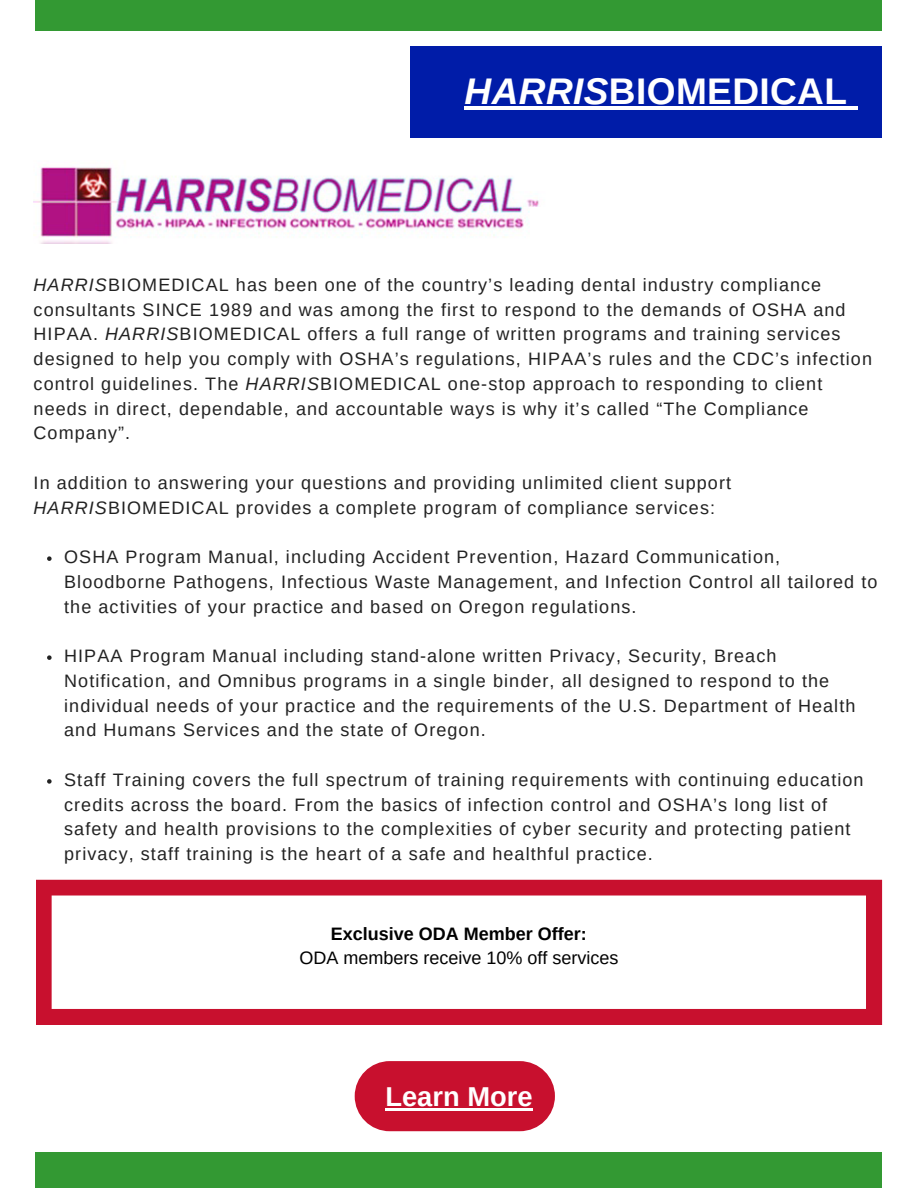
<style>
.page{position:relative;width:918px;height:1188px;background:#fff}
.page>*{position:absolute;margin:0;border:0;box-sizing:border-box;transform-origin:0 0}
.t1{font:700 37.05px "Arimo";letter-spacing:.01em;color:#fff}
.t2{font:700 27.3px "Arimo";color:#fff}
.t3{font:18px/24.8px "Arimo";letter-spacing:.06em;color:#222}
.t4{font:18px "Arimo";color:#000}
.t5{font:700 18px "Arimo";color:#000}
.s1{font-style:italic}
</style>
<div class="page">
<div style="left:36px;top:1153px;width:846px;height:35px;background:#393"></div>
<div style="left:36px;top:0;width:846px;height:31px;background:#393"></div>
<div style="left:411px;top:46px;width:471px;height:92px;background:#001ca8"></div>
<div style="left:355px;top:1061px;width:200px;height:70px;background:#c8102e;border-radius:35px"></div>
<svg style="left:36px;top:880px;width:846px;height:145px"></svg>
<img style="left:34px;top:166px;width:505px;height:77px">
<svg style="left:47px;top:556px;width:5px;height:5px"></svg>
<svg style="left:47px;top:655px;width:5px;height:5px"></svg>
<svg style="left:47px;top:779px;width:5px;height:5px"></svg>
<hr style="left:465px;top:106px;width:144px;height:4px;background:#fff">
<hr style="left:609px;top:106px;width:238px;height:4px;background:#fff">
<hr style="left:847px;top:106px;width:11px;height:4px;background:#fff">
<hr style="left:385px;top:1108px;width:148px;height:2px;background:#fff">
<p class="t1" style="left:465px;top:71px;width:384px"><span class="s1">HARRIS</span>BIOMEDICAL</p>
<p class="t3" style="left:34px;top:272px;width:840px"><span class="s1">HARRIS</span>BIOMEDICAL has been one of the country’s leading dental industry compliance consultants SINCE 1989 and was among the first to respond to the demands of OSHA and HIPAA. <span class="s1">HARRIS</span>BIOMEDICAL offers a full range of written programs and training services designed to help you comply with OSHA’s regulations, HIPAA’s rules and the CDC’s infection control guidelines. The <span class="s1">HARRIS</span>BIOMEDICAL one-stop approach to responding to client needs in direct, dependable, and accountable ways is why it’s called “The Compliance Company”.</p>
<p class="t3" style="left:34px;top:470px;width:699px">In addition to answering your questions and providing unlimited client support<br><span class="s1">HARRIS</span>BIOMEDICAL provides a complete program of compliance services:</p>
<p class="t3" style="left:64px;top:545px;width:815px">OSHA Program Manual, including Accident Prevention, Hazard Communication,<br>Bloodborne Pathogens, Infectious Waste Management, and Infection Control all tailored to the activities of your practice and based on Oregon regulations.</p>
<p class="t3" style="left:64px;top:644px;width:793px">HIPAA Program Manual including stand-alone written Privacy, Security, Breach Notification, and Omnibus programs in a single binder, all designed to respond to the individual needs of your practice and the requirements of the U.S. Department of Health and Humans Services and the state of Oregon.</p>
<p class="t3" style="left:64px;top:767px;width:801px">Staff Training covers the full spectrum of training requirements with continuing education credits across the board. From the basics of infection control and OSHA’s long list of safety and health provisions to the complexities of cyber security and protecting patient privacy, staff training is the heart of a safe and healthful practice.</p>
<p class="t5" style="left:331px;top:923px;width:257px">Exclusive ODA Member Offer:</p>
<p class="t4" style="left:299px;top:948px;width:320px">ODA members receive 10% off services</p>
<p class="t2" style="left:385px;top:1081px;width:149px">Learn More</p>
</div>
